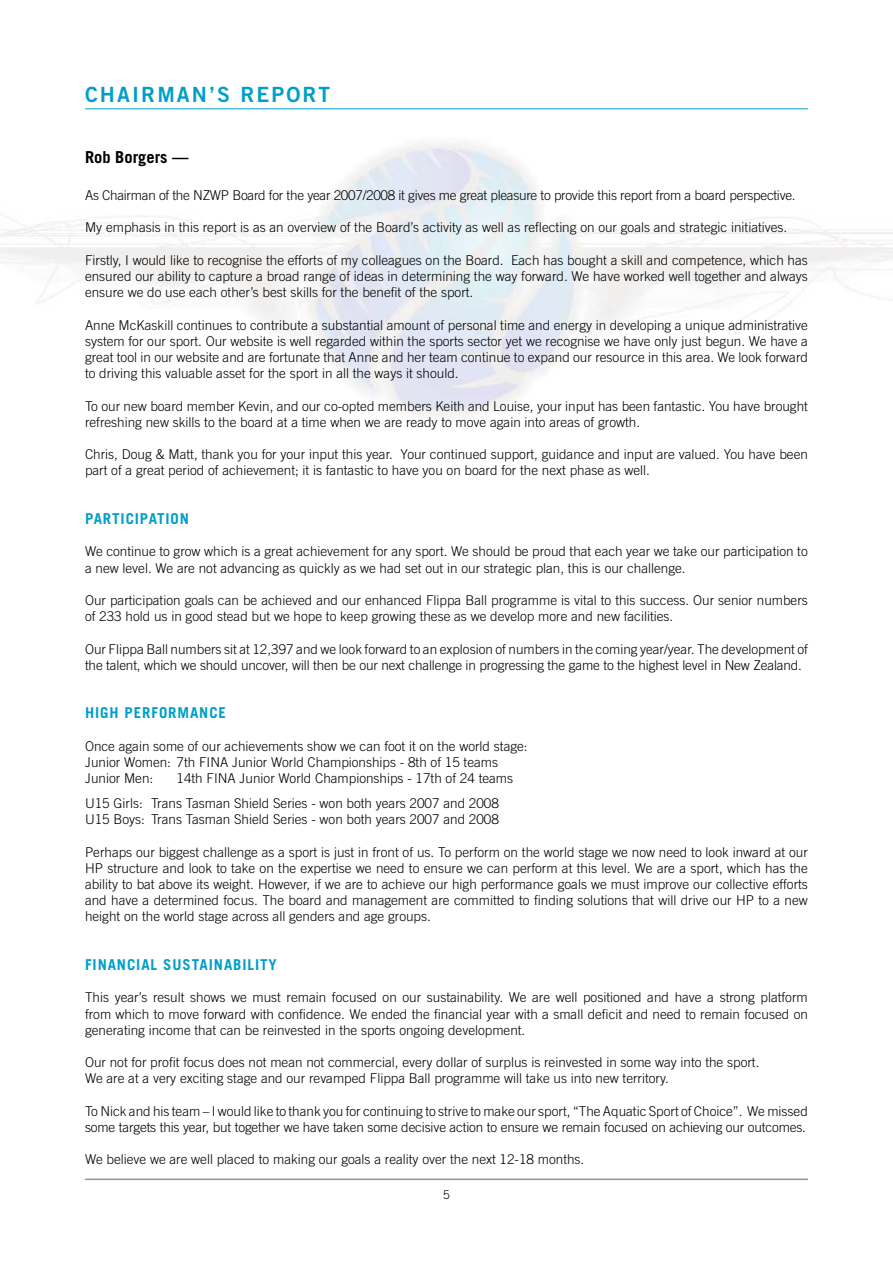
<style>
.page{position:relative;width:893px;height:1263px;background:#fff}
.page>*{position:absolute;margin:0;border:0;box-sizing:border-box;transform-origin:0 0}
.t1{font:21px "Trade Gothic Bold Two";letter-spacing:.1em;color:#009ec9}
.t2{font:700 16.5px "Trade Gothic";color:#000}
.t3{font:700 15px "Trade Gothic";letter-spacing:.06em;color:#009ec9}
.t4{font:300 13.5px/16.2px "Trade Gothic";color:#000}
.t5{font:300 13.5px "Trade Gothic";letter-spacing:-.02em;color:#000}
.t6{font:300 12px "Trade Gothic";color:#000}
</style>
<div class="page">
<hr style="left:85px;top:108px;width:723px;height:1px;background:#009ec9">
<hr style="left:85px;top:1178px;width:723px;height:2px;background:#939598">
<h1 class="t1" style="left:85px;top:82px;width:246px">CHAIRMAN’S REPORT</h1>
<p class="t2" style="left:85px;top:147px;width:105px">ROB BORGERS —</p>
<p class="t5" style="left:85px;top:187px;width:712px">As Chairman of the NZWP Board for the year 2007/2008 it gives me great pleasure to provide this report from a board perspective.</p>
<p class="t4" style="left:85px;top:219px;width:704px">My emphasis in this report is as an overview of the Board’s activity as well as reflecting on our goals and strategic initiatives.</p>
<p class="t4" style="left:85px;top:252px;width:724px;text-align:justify">Firstly, I would like to recognise the efforts of my colleagues on the Board. Each has bought a skill and competence, which has ensured our ability to capture a broad range of ideas in determining the way forward. We have worked well together and always ensure we do use each other’s best skills for the benefit of the sport.</p>
<p class="t4" style="left:85px;top:316px;width:724px;text-align:justify">Anne McKaskill continues to contribute a substantial amount of personal time and energy in developing a unique administrative system for our sport. Our website is well regarded within the sports sector yet we recognise we have only just begun. We have a great tool in our website and are fortunate that Anne and her team continue to expand our resource in this area. We look forward to driving this valuable asset for the sport in all the ways it should.</p>
<p class="t4" style="left:85px;top:397px;width:724px">To our new board member Kevin, and our co-opted members Keith and Louise, your input has been fantastic. You have brought refreshing new skills to the board at a time when we are ready to move again into areas of growth.</p>
<p class="t4" style="left:85px;top:446px;width:724px">Chris, Doug &amp; Matt, thank you for your input this year. Your continued support, guidance and input are valued. You have been part of a great period of achievement; it is fantastic to have you on board for the next phase as well.</p>
<p class="t3" style="left:85px;top:509px;width:105px">PARTICIPATION</p>
<p class="t4" style="left:85px;top:543px;width:724px">We continue to grow which is a great achievement for any sport. We should be proud that each year we take our participation to a new level. We are not advancing as quickly as we had set out in our strategic plan, this is our challenge.</p>
<p class="t4" style="left:85px;top:592px;width:724px">Our participation goals can be achieved and our enhanced Flippa Ball programme is vital to this success. Our senior numbers of 233 hold us in good stead but we hope to keep growing these as we develop more and new facilities.</p>
<p class="t4" style="left:85px;top:640px;width:724px">Our Flippa Ball numbers sit at 12,397 and we look forward to an explosion of numbers in the coming year/year. The development of the talent, which we should uncover, will then be our next challenge in progressing the game to the highest level in New Zealand.</p>
<p class="t3" style="left:85px;top:704px;width:143px">HIGH PERFORMANCE</p>
<p class="t4" style="left:85px;top:738px;width:444px">Once again some of our achievements show we can foot it on the world stage:<br>Junior Women: 7th FINA Junior World Championships - 8th of 15 teams<br>Junior Men:</p>
<p class="t4" style="left:85px;top:766px;width:430px;line-height:24.8px;text-indent:92px">14th FINA Junior World Championships - 17th of 24 teams<br>U15 Girls: Trans Tasman Shield Series - won both years 2007 and 2008</p>
<p class="t4" style="left:85px;top:811px;width:415px">U15 Boys: Trans Tasman Shield Series - won both years 2007 and 2008</p>
<p class="t4" style="left:85px;top:843px;width:724px;text-align:justify">Perhaps our biggest challenge as a sport is just in front of us. To perform on the world stage we now need to look inward at our HP structure and look to take on the expertise we need to ensure we can perform at this level. We are a sport, which has the ability to bat above its weight. However, if we are to achieve our high performance goals we must improve our collective efforts and have a determined focus. The board and management are committed to finding solutions that will drive our HP to a new height on the world stage across all genders and age groups.</p>
<p class="t3" style="left:85px;top:955px;width:9px">FINANCIAL</p>
<p class="t3" style="left:163px;top:955px;width:9px">SUSTAINABILIT</p>
<p class="t3" style="left:269px;top:955px;width:10px">Y</p>
<p class="t4" style="left:85px;top:989px;width:724px;text-align:justify">This year’s result shows we must remain focused on our sustainability. We are well positioned and have a strong platform from which to move forward with confidence. We ended the financial year with a small deficit and need to remain focused on generating income that can be reinvested in the sports ongoing development.</p>
<p class="t4" style="left:85px;top:1054px;width:676px">Our not for profit focus does not mean not commercial, every dollar of surplus is reinvested in some way into the sport.<br>We are at a very exciting stage and our revamped Flippa Ball programme will take us into new territory.</p>
<p class="t4" style="left:85px;top:1103px;width:724px">To Nick and his team – I would like to thank you for continuing to strive to make our sport, “The Aquatic Sport of Choice”. We missed some targets this year, but together we have taken some decisive action to ensure we remain focused on achieving our outcomes.</p>
<p class="t4" style="left:85px;top:1151px;width:501px">We believe we are well placed to making our goals a reality over the next 12-18 months.</p>
<p class="t6" style="left:443px;top:1188px;width:8px">5</p>
</div>
